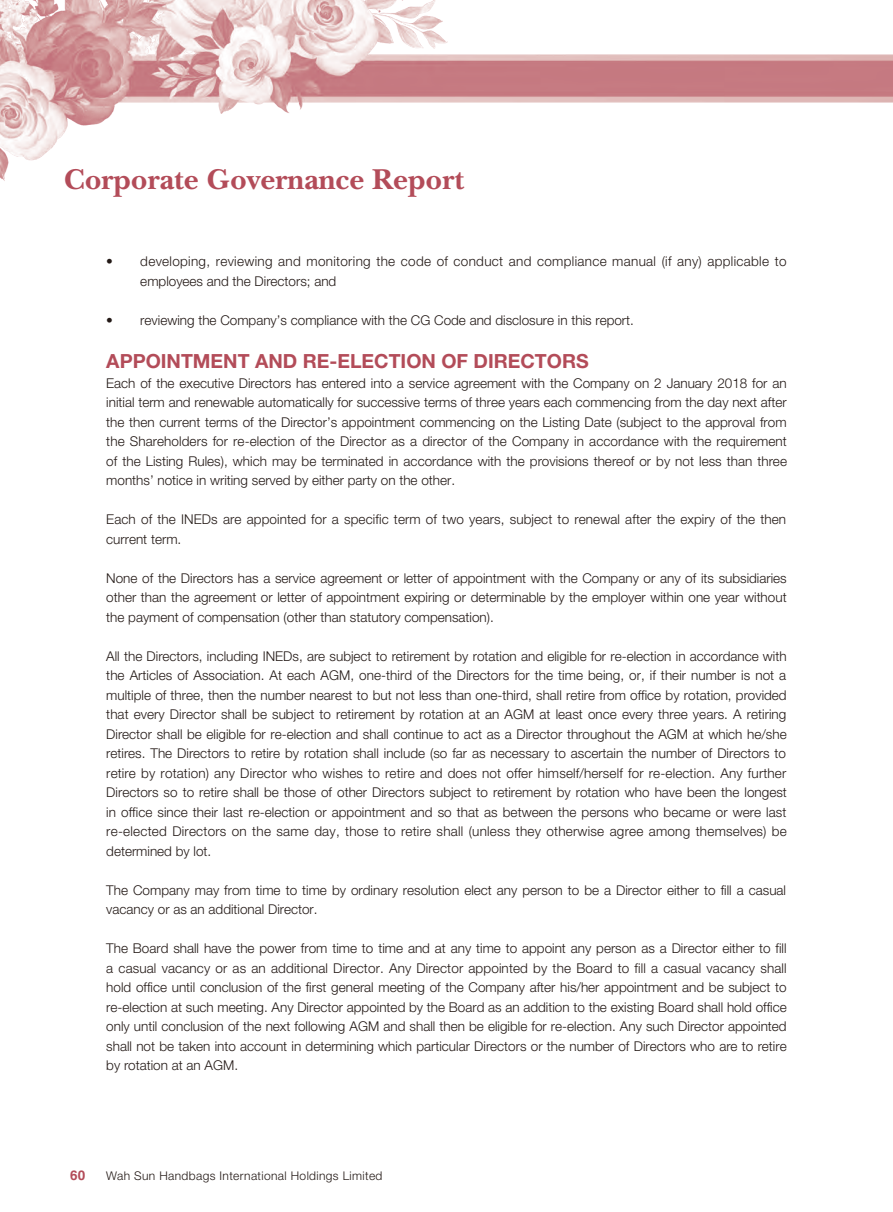
<style>
.page{position:relative;width:893px;height:1212px;background:#fff}
.page>*{position:absolute;margin:0;border:0;box-sizing:border-box;transform-origin:0 0}
.t1{font:700 30px "New Baskerville Std";color:#b34c59}
.t2{font:700 19.5px "Helvetica Neue LT Std";color:#b34c59}
.t3{font:300 13.5px/19.5px "Helvetica Neue LT Std";color:#231916;text-align:justify}
.t4{font:300 13.5px/19.5px "Helvetica Neue LT Std";letter-spacing:.025em;color:#231916}
.t5{font:700 13.5px "Helvetica LT Std";color:#b34c59}
.t6{font:300 12px "Helvetica Neue LT Std";letter-spacing:.03em;color:#231916}
</style>
<div class="page">
<img style="left:0;top:0;width:893px;height:181px">
<h1 class="t1" style="left:64px;top:161px;width:402px">Corporate Governance Report</h1>
<p class="t4" style="left:140px;top:251px;width:648px;text-indent:-34px">• developing, reviewing and monitoring the code of conduct and compliance manual (if any) applicable to employees and the Directors; and</p>
<p class="t3" style="left:106px;top:310px;width:529px">• reviewing the Company’s compliance with the CG Code and disclosure in this report.</p>
<h2 class="t2" style="left:106px;top:349px;width:484px">APPOINTMENT AND RE-ELECTION OF DIRECTORS</h2>
<p class="t3" style="left:106px;top:373px;width:682px">Each of the executive Directors has entered into a service agreement with the Company on 2 January 2018 for an initial term and renewable automatically for successive terms of three years each commencing from the day next after the then current terms of the Director’s appointment commencing on the Listing Date (subject to the approval from the Shareholders for re-election of the Director as a director of the Company in accordance with the requirement of the Listing Rules), which may be terminated in accordance with the provisions thereof or by not less than three months’ notice in writing served by either party on the other.</p>
<p class="t3" style="left:106px;top:509px;width:681px">Each of the INEDs are appointed for a specific term of two years, subject to renewal after the expiry of the then current term.</p>
<p class="t3" style="left:106px;top:568px;width:682px">None of the Directors has a service agreement or letter of appointment with the Company or any of its subsidiaries other than the agreement or letter of appointment expiring or determinable by the employer within one year without the payment of compensation (other than statutory compensation).</p>
<p class="t3" style="left:106px;top:646px;width:682px">All the Directors, including INEDs, are subject to retirement by rotation and eligible for re-election in accordance with the Articles of Association. At each AGM, one-third of the Directors for the time being, or, if their number is not a multiple of three, then the number nearest to but not less than one-third, shall retire from office by rotation, provided that every Director shall be subject to retirement by rotation at an AGM at least once every three years. A retiring Director shall be eligible for re-election and shall continue to act as a Director throughout the AGM at which he/she retires. The Directors to retire by rotation shall include (so far as necessary to ascertain the number of Directors to retire by rotation) any Director who wishes to retire and does not offer himself/herself for re-election. Any further Directors so to retire shall be those of other Directors subject to retirement by rotation who have been the longest in office since their last re-election or appointment and so that as between the persons who became or were last re-elected Directors on the same day, those to retire shall (unless they otherwise agree among themselves) be determined by lot.</p>
<p class="t3" style="left:106px;top:880px;width:681px">The Company may from time to time by ordinary resolution elect any person to be a Director either to fill a casual vacancy or as an additional Director.</p>
<p class="t3" style="left:106px;top:938px;width:682px">The Board shall have the power from time to time and at any time to appoint any person as a Director either to fill a casual vacancy or as an additional Director. Any Director appointed by the Board to fill a casual vacancy shall hold office until conclusion of the first general meeting of the Company after his/her appointment and be subject to re-election at such meeting. Any Director appointed by the Board as an addition to the existing Board shall hold office only until conclusion of the next following AGM and shall then be eligible for re-election. Any such Director appointed shall not be taken into account in determining which particular Directors or the number of Directors who are to retire by rotation at an AGM.</p>
<p class="t5" style="left:70px;top:1167px;width:17px">60</p>
<p class="t6" style="left:106px;top:1168px;width:278px">Wah Sun Handbags International Holdings Limited</p>
</div>
